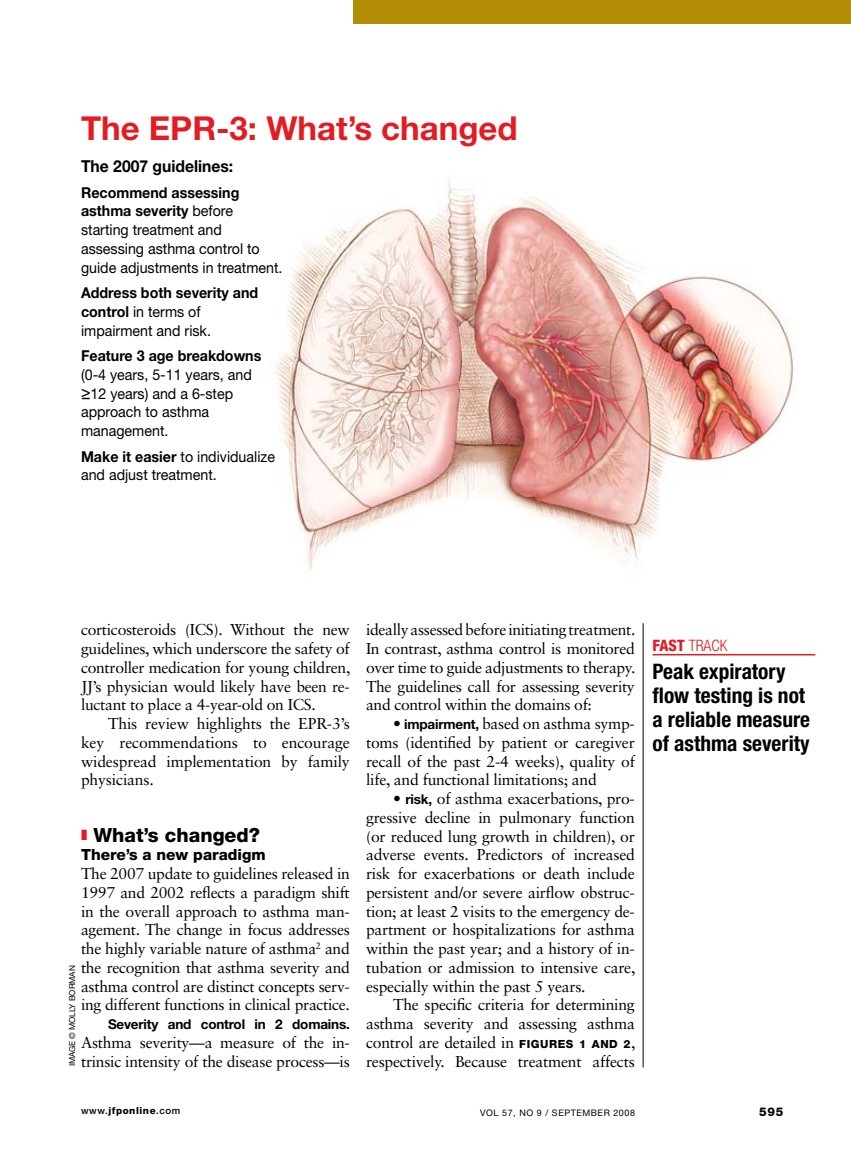
<style>
.page{position:relative;width:851px;height:1161px;background:#fff}
.page>*{position:absolute;margin:0;border:0;box-sizing:border-box;transform-origin:0 0}
.t1{font:700 33px "Helvetica Neue LT Std";color:#e31b22}
.t2{font:700 condensed 21.3px/24px "Helvetica Neue LT Std";color:#000}
.t3{font:800 19.5px "Helvetica Neue LT Std";color:#000}
.t4{font:700 16.5px "Helvetica Neue LT Std";color:#000;scale:.95 1}
.t5{font:15.75px/18.8px "Sabon LT Std";letter-spacing:-.02em;color:#000;text-align:justify}
.t6{font:300 condensed 15.75px "Helvetica Neue LT Std";color:#e31b22}
.t7{font:800 15.3px "Helvetica Neue LT Std";color:#000}
.t8{font:15px/18.8px "Helvetica Neue LT Std";color:#000;scale:.95 1}
.t9{font:700 15px/18.8px "Helvetica Neue LT Std";color:#000;scale:.95 1}
.t10{font:700 13.5px "Helvetica Neue LT Std";letter-spacing:-.015em;color:#000}
.t11{font:800 12px "Helvetica Neue LT Std";color:#000}
.t12{font:800 9.75px "Helvetica Neue LT Std";letter-spacing:.06em;color:#000}
.t13{font:9px "Helvetica Neue LT Std";letter-spacing:.06em;color:#000}
.t14{font:8.25px "Helvetica Neue LT Std";letter-spacing:-.01em;color:#000}
.s1{font-weight:700}
.s2{font-weight:400}
.s3{font-weight:900;font-size:15.3px}
.s4{font-family:"Helvetica Neue LT Std";font-weight:700;font-size:13.5px}
.s5{font-family:"Helvetica Neue LT Std";font-weight:800;font-size:11.25px}
.s6{font-weight:800}
.s7{font-weight:500}
</style>
<div class="page">
<div style="left:353px;top:0;width:497px;height:24px;background:#b38c06"></div>
<hr style="left:652px;top:654px;width:163px;height:1px;background:#e31b22">
<img style="left:275px;top:179px;width:520px;height:392px">
<hr style="left:642px;top:623px;width:1px;height:444px;background:#000">
<h1 class="t1" style="left:81px;top:108px;width:438px">The EPR-3: What’s changed</h1>
<p class="t4" style="left:81px;top:156px;width:162px">The 2007 guidelines:</p>
<p class="t8" style="left:81px;top:183px;width:214px"><span class="s1">Recommend assessing asthma severity</span> before starting treatment and assessing asthma control to guide adjustments in treatment.</p>
<p class="t9" style="left:81px;top:283px;width:188px">Address both severity and control <span class="s2">in terms of impairment and risk.</span></p>
<p class="t9" style="left:81px;top:346px;width:191px">Feature 3 age breakdowns</p>
<p class="t8" style="left:81px;top:365px;width:181px">(0-4 years, 5-11 years, and <span class="s3">≥</span>12 years) and a 6-step approach to asthma management.</p>
<p class="t8" style="left:81px;top:447px;width:206px"><span class="s1">Make it easier</span> to individualize and adjust treatment.</p>
<p class="t5" style="left:81px;top:620px;width:271px">corticosteroids (ICS). Without the new guidelines, which underscore the safety of controller medication for young children, JJ’s physician would likely have been re&shy;luctant to place a 4-year-old on ICS.</p>
<p class="t5" style="left:81px;top:714px;width:270px;text-indent:27px">This review highlights the EPR-3’s key recommendations to encourage widespread implementation by family physicians.</p>
<p class="t3" style="left:93px;top:823px;width:168px">What’s changed?</p>
<p class="t7" style="left:81px;top:846px;width:186px">There’s a new paradigm</p>
<p class="t5" style="left:81px;top:864px;width:270px">The 2007 update to guidelines released in 1997 and 2002 reflects a paradigm shift in the overall approach to asthma man&shy;agement. The change in focus addresses the highly variable nature of asthma<sup>2</sup> and the recognition that asthma severity and asthma control are distinct concepts serv&shy;ing different functions in clinical practice.</p>
<p class="t10" style="left:108px;top:1016px;width:243px">Severity and control in 2 domains.</p>
<p class="t5" style="left:81px;top:1033px;width:270px">Asthma severity—a measure of the in&shy;trinsic intensity of the disease process—is</p>
<p class="t14" style="left:67px;top:1066px;width:102px;rotate:-90deg">mi age © Molly Borman</p>
<p class="t5" style="left:366px;top:620px;width:271px">ideally assessed before initiating treatment.<br>In contrast, asthma control is monitored over time to guide adjustments to therapy.<br>The guidelines call for assessing severity and control within the domains of:</p>
<p class="t5" style="left:366px;top:714px;width:270px;text-indent:27px">• <span class="s4">impairment,</span> based on asthma symp&shy;toms (identified by patient or caregiver recall of the past 2-4 weeks), quality of life, and functional limitations; and</p>
<p class="t5" style="left:366px;top:789px;width:271px;text-indent:27px">• <span class="s4">risk,</span> of asthma exacerbations, pro&shy;gressive decline in pulmonary function (or reduced lung growth in children), or adverse events. Predictors of increased risk for exacerbations or death include persistent and/or severe airflow obstruc&shy;tion; at least 2 visits to the emergency de&shy;partment or hospitalizations for asthma within the past year; and a history of in&shy;tubation or admission to intensive care, especially within the past 5 years.</p>
<p class="t5" style="left:366px;top:995px;width:271px;text-indent:27px">The specific criteria for determining asthma severity and assessing asthma control are detailed in <span class="s5">FIGURES 1 and 2</span>, respectively. Because treatment affects</p>
<p class="t6" style="left:652px;top:637px;width:76px"><span class="s6">fast</span> TRACK</p>
<h2 class="t2" style="left:652px;top:659px;width:159px">Peak expiratory flow testing is not a reliable measure of asthma severity</h2>
<p class="t12" style="left:81px;top:1105px;width:101px"><span class="s7">www.</span>jfponline<span class="s7">.com</span></p>
<p class="t13" style="left:480px;top:1107px;width:156px">vol 57, No 9 / September 2008</p>
<p class="t11" style="left:759px;top:1104px;width:26px">595</p>
</div>
